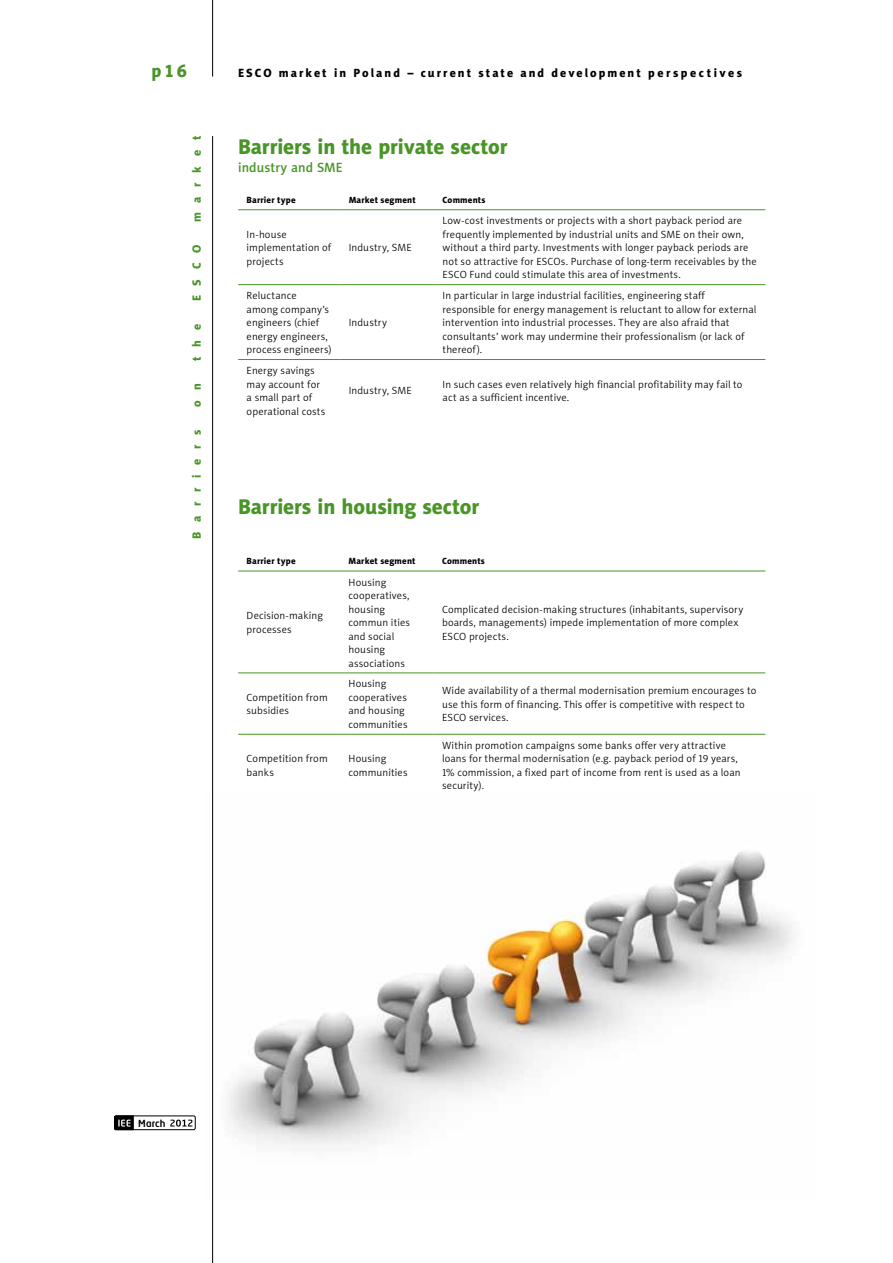
<style>
.page{position:relative;width:893px;height:1263px;background:#fff}
.page>*{position:absolute;margin:0;border:0;box-sizing:border-box;transform-origin:0 0}
.t1{font:21.45px "Naomi Sans EFNPS Heavy";letter-spacing:-.005em;color:#499527}
.t2{font:18px "Naomi Sans EFNTT Heavy";color:#499527}
.t3{font:13.5px "Naomi Sans EFNPS Medium";letter-spacing:.005em;color:#499527}
.t4{font:12px "Naomi Sans EFNTT Heavy";letter-spacing:.17em;color:#000}
.t5{font:12px "Naomi Sans EFNTT Heavy";letter-spacing:.81em;color:#499527}
.t6{font:10.5px/13.5px "Naomi Sans EFNPS Light";letter-spacing:.015em;color:#000}
.t7{font:500 9.75px "Neo Tech";letter-spacing:.005em;color:#000}
.t8{font:9px "Naomi Sans EFNPS Heavy";letter-spacing:.02em;color:#000}
</style>
<div class="page">
<hr style="left:212px;top:0;width:1px;height:77px;background:#000">
<svg style="left:170px;top:1119px;width:22px;height:7px"></svg>
<div style="left:114px;top:1115px;width:82px;height:15px;border:1px solid #000;border-radius:2px"></div>
<svg style="left:114px;top:1115px;width:20px;height:15px"></svg>
<img style="left:213px;top:792px;width:580px;height:407px">
<hr style="left:238px;top:209px;width:102px;height:1px;background:#499527">
<hr style="left:340px;top:209px;width:94px;height:1px;background:#499527">
<hr style="left:434px;top:209px;width:331px;height:1px;background:#499527">
<hr style="left:238px;top:284px;width:102px;height:1px;background:#499527">
<hr style="left:340px;top:284px;width:94px;height:1px;background:#499527">
<hr style="left:434px;top:284px;width:331px;height:1px;background:#499527">
<hr style="left:238px;top:359px;width:102px;height:1px;background:#499527">
<hr style="left:340px;top:359px;width:94px;height:1px;background:#499527">
<hr style="left:434px;top:359px;width:331px;height:1px;background:#499527">
<hr style="left:238px;top:571px;width:102px;height:1px;background:#499527">
<hr style="left:340px;top:571px;width:94px;height:1px;background:#499527">
<hr style="left:434px;top:571px;width:331px;height:1px;background:#499527">
<hr style="left:238px;top:672px;width:102px;height:1px;background:#499527">
<hr style="left:340px;top:672px;width:94px;height:1px;background:#499527">
<hr style="left:434px;top:672px;width:331px;height:1px;background:#499527">
<hr style="left:238px;top:734px;width:102px;height:1px;background:#499527">
<hr style="left:340px;top:734px;width:94px;height:1px;background:#499527">
<hr style="left:434px;top:734px;width:331px;height:1px;background:#499527">
<hr style="left:212px;top:136px;width:1px;height:1127px;background:#000">
<h2 class="t2" style="left:152px;top:60px;width:37px">p16</h2>
<p class="t4" style="left:238px;top:65px;width:506px">ESCO market in Poland – current state and development perspectives</p>
<p class="t5" style="left:189px;top:222px;width:88px;rotate:-90deg">market</p>
<p class="t5" style="left:189px;top:301px;width:58px;rotate:-90deg">ESCO</p>
<p class="t5" style="left:189px;top:361px;width:38px;rotate:-90deg">the</p>
<p class="t5" style="left:189px;top:407px;width:25px;rotate:-90deg">o n</p>
<p class="t5" style="left:189px;top:539px;width:111px;rotate:-90deg">Barriers</p>
<h1 class="t1" style="left:238px;top:134px;width:271px">Barriers in the private sector</h1>
<p class="t3" style="left:238px;top:160px;width:106px">industry and SME</p>
<p class="t8" style="left:247px;top:195px;width:51px">Barrier type</p>
<p class="t8" style="left:349px;top:195px;width:69px">Market segment</p>
<p class="t8" style="left:443px;top:195px;width:44px">Comments</p>
<p class="t6" style="left:247px;top:227px;width:86px">In-house implementation of projects</p>
<p class="t6" style="left:443px;top:214px;width:316px">Low-cost investments or projects with a short payback period are frequently implemented by industrial units and SME on their own, without a third party. Investments with longer payback periods are not so attractive for ESCOs. Purchase of long-term receivables by the ESCO Fund could stimulate this area of investments.</p>
<p class="t6" style="left:349px;top:241px;width:65px">Industry, SME</p>
<p class="t6" style="left:247px;top:289px;width:87px">Reluctance<br>among company’s engineers (chief energy engineers, process engineers)</p>
<p class="t6" style="left:247px;top:364px;width:80px">Energy savings may account for a small part of operational costs</p>
<p class="t6" style="left:349px;top:316px;width:40px">Industry</p>
<p class="t6" style="left:443px;top:289px;width:315px">In particular in large industrial facilities, engineering staff responsible for energy management is reluctant to allow for external intervention into industrial processes. They are also afraid that consultants’ work may undermine their professionalism (or lack of thereof).</p>
<p class="t6" style="left:349px;top:384px;width:65px">Industry, SME</p>
<p class="t6" style="left:443px;top:377px;width:301px">In such cases even relatively high financial profitability may fail to act as a sufficient incentive.</p>
<h1 class="t1" style="left:238px;top:494px;width:243px">Barriers in housing sector</h1>
<p class="t8" style="left:247px;top:555px;width:51px">Barrier type</p>
<p class="t8" style="left:348px;top:555px;width:69px">Market segment</p>
<p class="t8" style="left:442px;top:555px;width:44px">Comments</p>
<p class="t6" style="left:247px;top:609px;width:78px">Decision-making processes</p>
<p class="t6" style="left:247px;top:691px;width:83px">Competition from subsidies</p>
<p class="t6" style="left:348px;top:575px;width:63px">Housing cooperatives, housing commun ities and social housing associations</p>
<p class="t6" style="left:442px;top:602px;width:303px">Complicated decision-making structures (inhabitants, supervisory boards, managements) impede implementation of more complex<br>ESCO projects.</p>
<p class="t6" style="left:348px;top:677px;width:61px">Housing cooperatives and housing communities</p>
<p class="t6" style="left:442px;top:684px;width:316px">Wide availability of a thermal modernisation premium encourages to use this form of financing. This offer is competitive with respect to<br>ESCO services.</p>
<p class="t6" style="left:247px;top:752px;width:83px">Competition from banks</p>
<p class="t6" style="left:348px;top:752px;width:61px">Housing communities</p>
<p class="t6" style="left:442px;top:738px;width:300px">Within promotion campaigns some banks offer very attractive loans for thermal modernisation (e.g. payback period of 19 years, 1% commission, a fixed part of income from rent is used as a loan security).</p>
<p class="t7" style="left:138px;top:1119px;width:29px">March</p>
</div>
